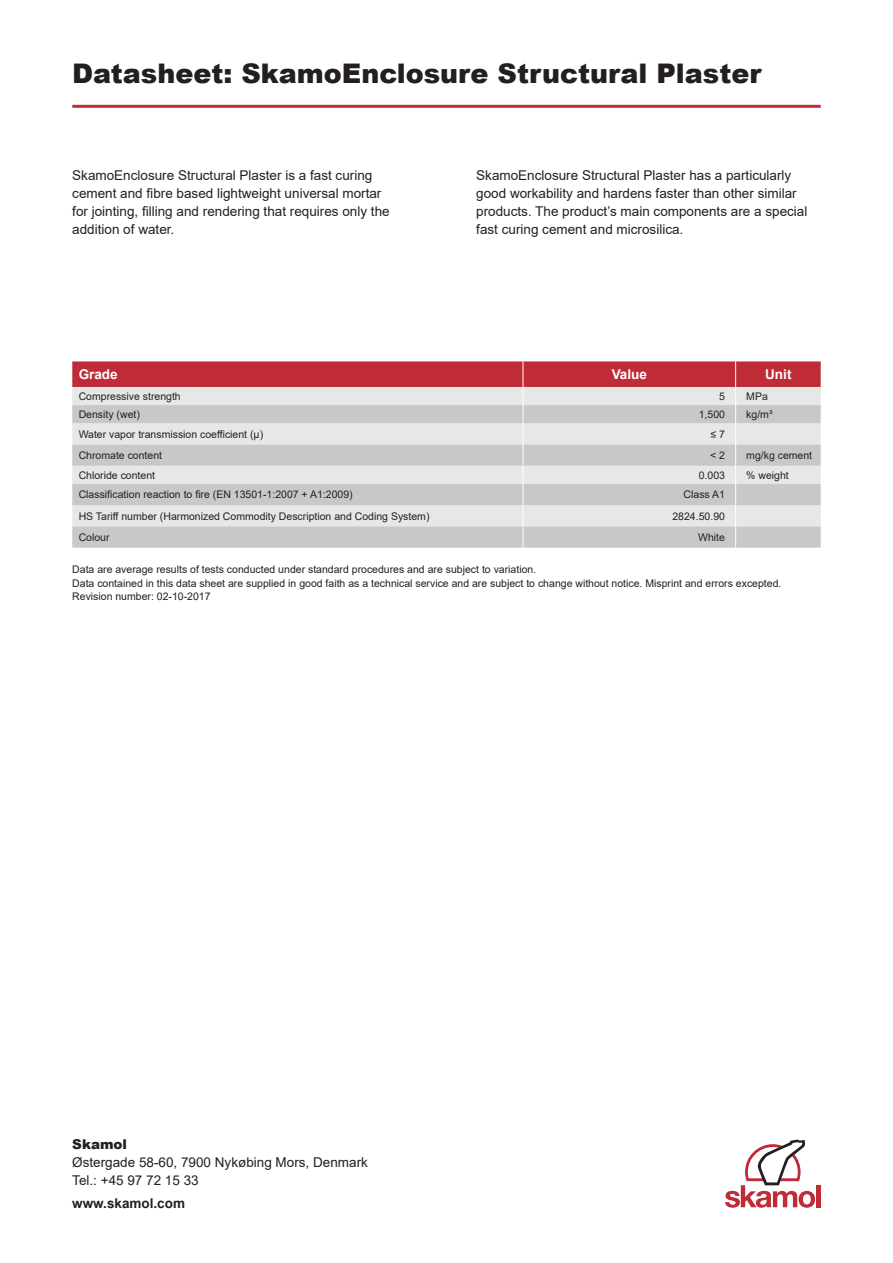
<style>
.page{position:relative;width:893px;height:1263px;background:#fff}
.page>*{position:absolute;margin:0;border:0;box-sizing:border-box;transform-origin:0 0}
.t1{font:900 27px "Arial";color:#231f20}
.t2{font:13.5px/18px "Arial";color:#231f20}
.t3{font:700 13.5px "Arial";color:#fff}
.t4{font:700 13.5px "Arial";color:#231f20}
.t5{font:900 13.5px "Arial";color:#231f20}
.t6{font:10.5px/13.5px "Arial";color:#231f20}
</style>
<div class="page">
<svg style="left:72px;top:361px;width:749px;height:187px;background:#d3c0c3"></svg>
<hr style="left:72px;top:105px;width:749px;height:3px;background:#bf2b37">
<div style="left:816px;top:1185px;width:5px;height:22px;background:#bf2b37"></div>
<svg style="left:725px;top:1139px;width:90px;height:69px"></svg>
<h1 class="t1" style="left:72px;top:54px;width:691px">Datasheet: SkamoEnclosure Structural Plaster</h1>
<p class="t2" style="left:72px;top:166px;width:319px">SkamoEnclosure Structural Plaster is a fast curing cement and fibre based lightweight universal mortar for jointing, filling and rendering that requires only the addition of water.</p>
<p class="t2" style="left:476px;top:166px;width:333px">SkamoEnclosure Structural Plaster has a particularly good workability and hardens faster than other similar products. The product’s main components are a special fast curing cement and microsilica.</p>
<p class="t3" style="left:79px;top:365px;width:41px">Grade</p>
<p class="t3" style="left:612px;top:365px;width:37px">Value</p>
<p class="t3" style="left:765px;top:365px;width:28px">Unit</p>
<p class="t6" style="left:79px;top:389px;width:104px">Compressive strength</p>
<p class="t6" style="left:719px;top:389px;width:7px">5</p>
<p class="t6" style="left:746px;top:389px;width:23px">MPa</p>
<p class="t6" style="left:79px;top:407px;width:63px">Density (wet)</p>
<p class="t6" style="left:699px;top:407px;width:28px">1,500</p>
<p class="t6" style="left:746px;top:407px;width:28px">kg/m³</p>
<p class="t6" style="left:79px;top:427px;width:186px">Water vapor transmission coefficient (μ)</p>
<p class="t6" style="left:710px;top:427px;width:16px">≤ 7</p>
<p class="t6" style="left:79px;top:448px;width:85px">Chromate content</p>
<p class="t6" style="left:710px;top:448px;width:16px">&lt; 2</p>
<p class="t6" style="left:746px;top:448px;width:67px">mg/kg cement</p>
<p class="t6" style="left:79px;top:468px;width:78px">Chloride content</p>
<p class="t6" style="left:699px;top:468px;width:28px">0.003</p>
<p class="t6" style="left:746px;top:468px;width:44px">% weight</p>
<p class="t6" style="left:79px;top:488px;width:276px">Classification reaction to fire (EN 13501-1:2007 + A1:2009)</p>
<p class="t6" style="left:684px;top:488px;width:43px">Class A1</p>
<p class="t6" style="left:79px;top:509px;width:352px">HS Tariff number (Harmonized Commodity Description and Coding System)</p>
<p class="t6" style="left:672px;top:509px;width:54px">2824.50.90</p>
<p class="t6" style="left:79px;top:530px;width:32px">Colour</p>
<p class="t6" style="left:698px;top:530px;width:28px">White</p>
<p class="t6" style="left:72px;top:563px;width:711px">Data are average results of tests conducted under standard procedures and are subject to variation.<br>Data contained in this data sheet are supplied in good faith as a technical service and are subject to change without notice. Misprint and errors excepted.<br>Revision number: 02-10-2017</p>
<p class="t5" style="left:72px;top:1134px;width:56px">Skamol</p>
<p class="t2" style="left:72px;top:1153px;width:297px">Østergade 58-60, 7900 Nykøbing Mors, Denmark<br>Tel.: +45 97 72 15 33</p>
<p class="t4" style="left:72px;top:1193px;width:114px">www.skamol.com</p>
</div>
